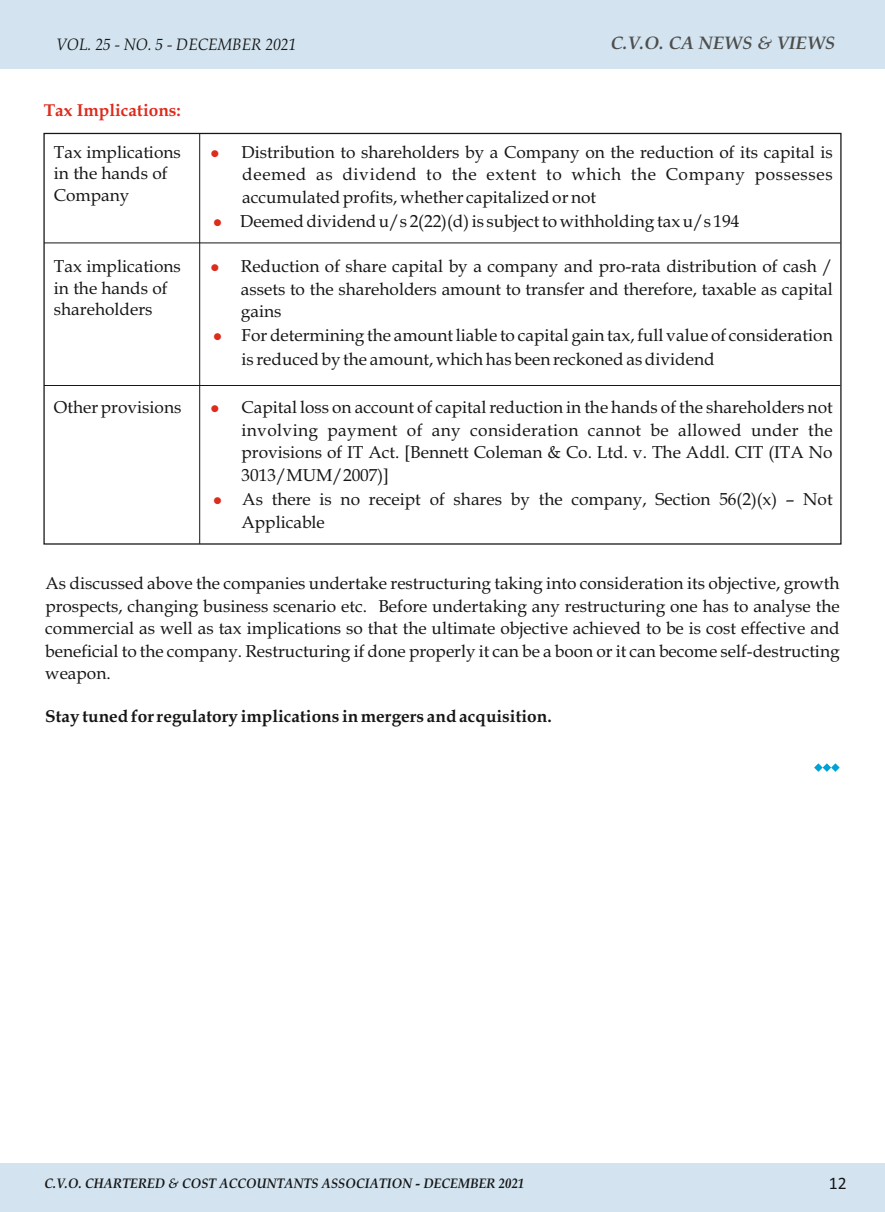
<style>
.page{position:relative;width:885px;height:1212px;background:#fff}
.page>*{position:absolute;margin:0;border:0;box-sizing:border-box;transform-origin:0 0}
.t1{font:italic 700 18.15px "Book Antiqua";color:#4e4e4d}
.t2{font:17.55px "Calibri";color:#151616}
.t3{font:17.25px/22.5px "Book Antiqua";color:#151616;text-align:justify}
.t4{font:700 17.25px "Book Antiqua";color:#151616}
.t5{font:700 17.25px "Book Antiqua";color:#dd2b1c}
.t6{font:italic 16.5px "Book Antiqua";color:#151616;scale:.94 1}
.t7{font:italic 700 13.8px "Book Antiqua";color:#151616;scale:.92 1}
.s1{color:#dd2b1c}
</style>
<div class="page">
<div style="left:0;top:1163px;width:884px;height:49px;background:#d3e4f0"></div>
<div style="left:0;top:0;width:884px;height:68px;background:#d3e4f0"></div>
<hr style="left:44px;top:242px;width:796px;height:1px;background:#151616">
<hr style="left:44px;top:385px;width:796px;height:1px;background:#151616">
<hr style="left:199px;top:133px;width:1px;height:411px;background:#151616">
<svg style="left:814px;top:763px;width:25px;height:9px"></svg>
<p class="t6" style="left:56px;top:38px;width:257px">VOL. 25 - NO. 5 - DECEMBER 2021</p>
<p class="t5" style="left:44px;top:103px;width:139px">Tax Implications:</p>
<p class="t1" style="left:610px;top:35px;width:226px">C.V.O. CA NEWS &amp; VIEWS</p>
<p class="t3" style="left:54px;top:143px;width:128px;line-height:21.5px;text-align:left">Tax implications in the hands of<br>Company</p>
<p class="t3" style="left:242px;top:143px;width:592px;text-indent:-32px"><span class="s1">●</span> Distribution to shareholders by a Company on the reduction of its capital is deemed as dividend to the extent to which the Company possesses accumulated profits, whether capitalized or not</p>
<p class="t3" style="left:213px;top:211px;width:528px"><span class="s1">●</span> Deemed dividend u/s 2(22)(d) is subject to withholding tax u/s 194</p>
<p class="t3" style="left:54px;top:258px;width:128px;line-height:21.5px;text-align:left">Tax implications in the hands of shareholders</p>
<p class="t3" style="left:241px;top:257px;width:593px;text-indent:-30px"><span class="s1">●</span> Reduction of share capital by a company and pro-rata distribution of cash / assets to the shareholders amount to transfer and therefore, taxable as capital gains</p>
<p class="t3" style="left:241px;top:325px;width:592px;line-height:23.9px;text-indent:-28px"><span class="s1">●</span> For determining the amount liable to capital gain tax, full value of consideration is reduced by the amount, which has been reckoned as dividend</p>
<p class="t3" style="left:54px;top:398px;width:129px">Other provisions</p>
<p class="t3" style="left:241px;top:398px;width:592px;text-indent:-31px"><span class="s1">●</span> Capital loss on account of capital reduction in the hands of the shareholders not involving payment of any consideration cannot be allowed under the provisions of IT Act. [Bennett Coleman &amp; Co. Ltd. v. The Addl. CIT (ITA No 3013/MUM/2007)]</p>
<p class="t3" style="left:241px;top:489px;width:592px;line-height:23.9px;text-indent:-28px"><span class="s1">●</span> As there is no receipt of shares by the company, Section 56(2)(x) – Not<br>Applicable</p>
<p class="t3" style="left:45px;top:574px;width:795px">As discussed above the companies undertake restructuring taking into consideration its objective, growth prospects, changing business scenario etc. Before undertaking any restructuring one has to analyse the commercial as well as tax implications so that the ultimate objective achieved to be is cost effective and beneficial to the company. Restructuring if done properly it can be a boon or it can become self-destructing weapon.</p>
<p class="t4" style="left:45px;top:709px;width:508px">Stay tuned for regulatory implications in mergers and acquisition.</p>
<p class="t7" style="left:44px;top:1177px;width:523px">C.V.O. CHARTERED &amp; COST ACCOUNTANTS ASSOCIATION - DECEMBER 2021</p>
<p class="t2" style="left:828px;top:1176px;width:19px">12</p>
</div>
